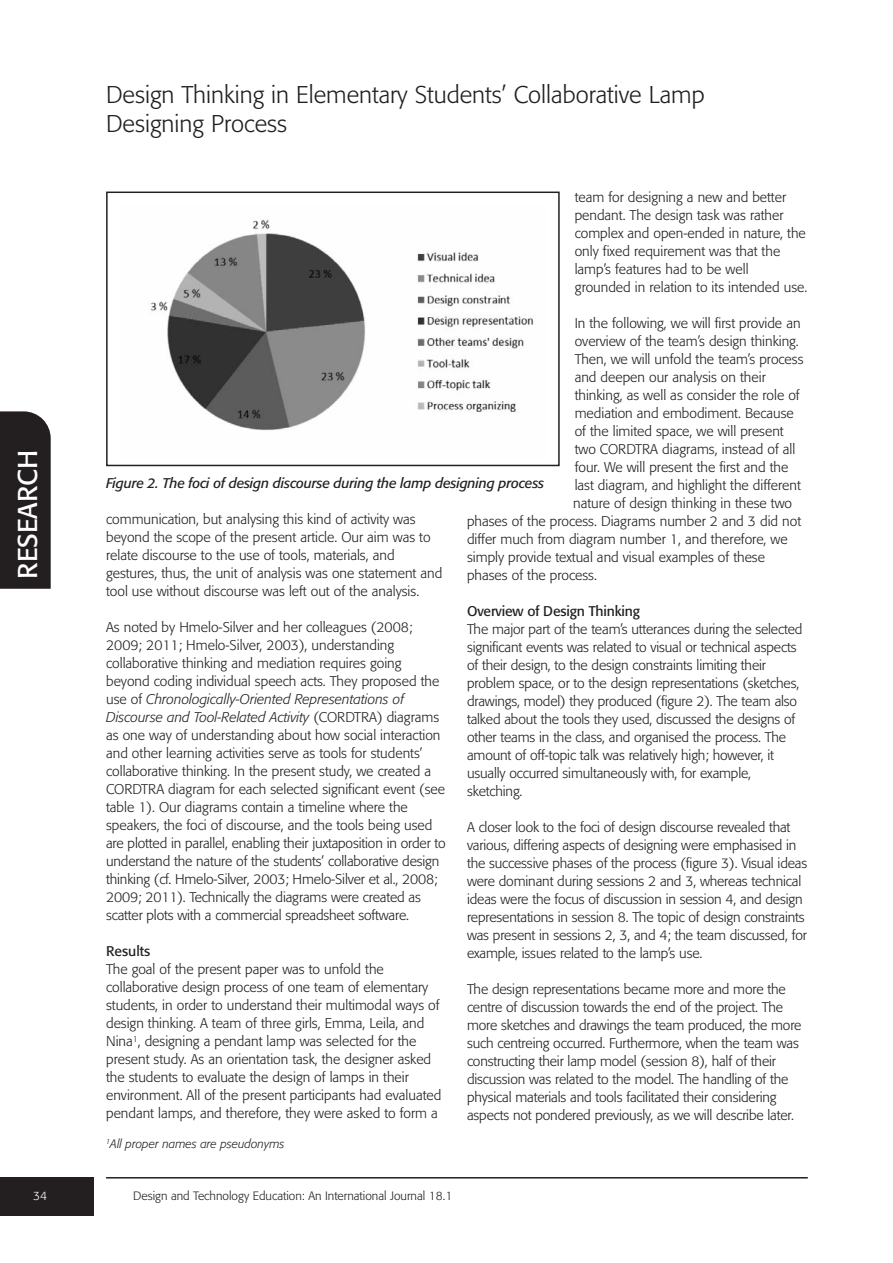
<style>
.page{position:relative;width:893px;height:1263px;background:#fff}
.page>*{position:absolute;margin:0;border:0;box-sizing:border-box;transform-origin:0 0}
.t1{font:27px "Formata";color:#fff}
.t2{font:300 24px/28.5px "Formata";color:#231f20}
.t3{font:300 13.95px/18px "Formata";color:#231f20}
.t4{font:italic 13.95px "Formata";letter-spacing:-.015em;color:#231f20}
.t5{font:13.95px "Formata";letter-spacing:-.01em;color:#231f20}
.t6{font:300 12px "Formata";color:#231f20}
.t7{font:italic 300 12px "Formata";color:#231f20}
.t8{font:300 12px "Formata";color:#fff}
.s1{font-style:italic}
</style>
<div class="page">
<div style="left:0;top:1178px;width:93px;height:38px;background:#231f20"></div>
<hr style="left:106px;top:1177px;width:702px;height:2px;background:#231f20">
<div style="left:0;top:411px;width:51px;height:178px;background:#231f20"></div>
<img style="left:150px;top:220px;width:384px;height:211px">
<div style="left:106px;top:192px;width:454px;height:274px;border:2px solid #231f20"></div>
<h1 class="t1" style="left:16px;top:579px;width:131px;rotate:-90deg">RESEARCH</h1>
<p class="t8" style="left:33px;top:1190px;width:15px">34</p>
<h2 class="t2" style="left:106px;top:82px;width:600px">Design Thinking in Elementary Students’ Collaborative Lamp<br>Designing Process</h2>
<p class="t3" style="left:575px;top:189px;width:234px">team for designing a new and better pendant. The design task was rather complex and open-ended in nature, the only fixed requirement was that the lamp’s features had to be well grounded in relation to its intended use.</p>
<p class="t3" style="left:575px;top:315px;width:227px">In the following, we will first provide an</p>
<p class="t3" style="left:575px;top:333px;width:226px">overview of the team’s design thinking.</p>
<p class="t3" style="left:575px;top:351px;width:230px">Then, we will unfold the team’s process</p>
<p class="t3" style="left:575px;top:369px;width:193px">and deepen our analysis on their</p>
<p class="t3" style="left:575px;top:387px;width:226px">thinking, as well as consider the role of</p>
<p class="t3" style="left:575px;top:405px;width:221px">mediation and embodiment. Because</p>
<p class="t3" style="left:575px;top:423px;width:210px">of the limited space, we will present</p>
<p class="t3" style="left:575px;top:441px;width:222px">two CORDTRA diagrams, instead of all</p>
<p class="t3" style="left:575px;top:459px;width:215px">four. We will present the first and the</p>
<p class="t3" style="left:575px;top:477px;width:228px">last diagram, and highlight the different</p>
<p class="t3" style="left:573px;top:495px;width:220px">nature of design thinking in these two</p>
<p class="t3" style="left:467px;top:513px;width:336px">phases of the process. Diagrams number 2 and 3 did not</p>
<p class="t3" style="left:467px;top:531px;width:322px">differ much from diagram number 1, and therefore, we</p>
<p class="t3" style="left:467px;top:549px;width:299px">simply provide textual and visual examples of these</p>
<p class="t3" style="left:467px;top:567px;width:131px">phases of the process.</p>
<p class="t5" style="left:467px;top:605px;width:175px">Overview of Design Thinking</p>
<p class="t3" style="left:467px;top:621px;width:337px">The major part of the team’s utterances during the selected significant events was related to visual or technical aspects of their design, to the design constraints limiting their problem space, or to the design representations (sketches, drawings, model) they produced (figure 2). The team also talked about the tools they used, discussed the designs of other teams in the class, and organised the process. The amount of off-topic talk was relatively high; however, it usually occurred simultaneously with, for example, sketching.</p>
<p class="t3" style="left:467px;top:819px;width:342px">A closer look to the foci of design discourse revealed that various, differing aspects of designing were emphasised in the successive phases of the process (figure 3). Visual ideas were dominant during sessions 2 and 3, whereas technical ideas were the focus of discussion in session 4, and design representations in session 8. The topic of design constraints was present in sessions 2, 3, and 4; the team discussed, for example, issues related to the lamp’s use.</p>
<p class="t3" style="left:467px;top:981px;width:336px">The design representations became more and more the centre of discussion towards the end of the project. The more sketches and drawings the team produced, the more such centreing occurred. Furthermore, when the team was constructing their lamp model (session 8), half of their discussion was related to the model. The handling of the physical materials and tools facilitated their considering aspects not pondered previously, as we will describe later.</p>
<p class="t4" style="left:106px;top:477px;width:440px">Figure 2. The foci of design discourse during the lamp designing process</p>
<p class="t3" style="left:106px;top:511px;width:338px">communication, but analysing this kind of activity was beyond the scope of the present article. Our aim was to relate discourse to the use of tools, materials, and gestures, thus, the unit of analysis was one statement and tool use without discourse was left out of the analysis.</p>
<p class="t3" style="left:106px;top:619px;width:341px">As noted by Hmelo-Silver and her colleagues (2008; 2009; 2011; Hmelo-Silver, 2003), understanding collaborative thinking and mediation requires going beyond coding individual speech acts. They proposed the use of <span class="s1">Chronologically-Oriented Representations of Discourse and Tool-Related Activity</span> (CORDTRA) diagrams as one way of understanding about how social interaction and other learning activities serve as tools for students’ collaborative thinking. In the present study, we created a CORDTRA diagram for each selected significant event (see table 1). Our diagrams contain a timeline where the speakers, the foci of discourse, and the tools being used are plotted in parallel, enabling their juxtaposition in order to understand the nature of the students’ collaborative design thinking (cf. Hmelo-Silver, 2003; Hmelo-Silver et al., 2008; 2009; 2011). Technically the diagrams were created as scatter plots with a commercial spreadsheet software.</p>
<p class="t5" style="left:106px;top:945px;width:46px">Results</p>
<p class="t3" style="left:106px;top:961px;width:337px">The goal of the present paper was to unfold the collaborative design process of one team of elementary students, in order to understand their multimodal ways of design thinking. A team of three girls, Emma, Leila, and Nina<sup>1</sup>, designing a pendant lamp was selected for the present study. As an orientation task, the designer asked the students to evaluate the design of lamps in their environment. All of the present participants had evaluated pendant lamps, and therefore, they were asked to form a</p>
<p class="t7" style="left:106px;top:1138px;width:180px"><sup>1</sup>All proper names are pseudonyms</p>
<p class="t6" style="left:133px;top:1190px;width:321px">Design and Technology Education: An International Journal 18.1</p>
</div>
